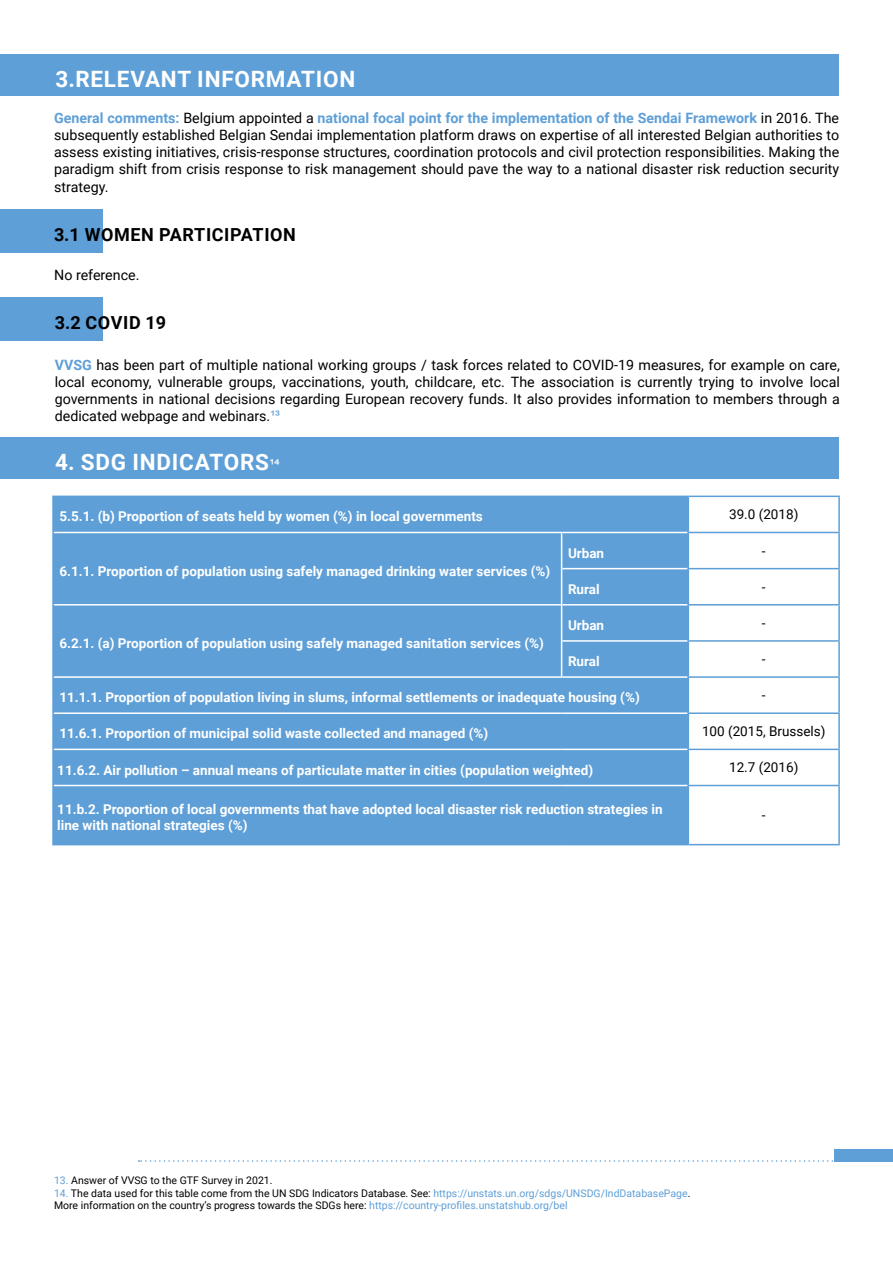
<style>
.page{position:relative;width:893px;height:1263px;background:#fff}
.page>*{position:absolute;margin:0;border:0;box-sizing:border-box;transform-origin:0 0}
.t1{font:700 22.5px "Roboto";letter-spacing:.035em;color:#fff}
.t2{font:700 18px "Roboto";letter-spacing:.035em;color:#000}
.t3{font:14.25px/17.1px "Roboto";color:#000;text-align:justify}
.t4{font:700 13.5px/16.2px "Roboto";color:#fff}
.t5{font:13.5px "Roboto";color:#000}
.t6{font:10.5px/12.6px "Roboto";color:#000}
.s1{font-weight:700;color:#5e9fd7}
.s2{font-family:"Arial";color:#5e9fd7}
.s3{font-family:"Arial";font-weight:400;font-size:15px}
.s4{color:#5e9fd7}
</style>
<div class="page">
<svg style="left:139px;top:1160px;width:696px;height:2px"></svg>
<div style="left:835px;top:1149px;width:58px;height:13px;background:#5e9fd7"></div>
<div style="left:0;top:438px;width:839px;height:41px;background:#5e9fd7"></div>
<div style="left:54px;top:497px;width:634px;height:347px;background:#5e9fd7"></div>
<hr style="left:562px;top:532px;width:126px;height:1px;background:#fff">
<hr style="left:562px;top:568px;width:126px;height:1px;background:#fff">
<hr style="left:54px;top:604px;width:507px;height:1px;background:#fff">
<hr style="left:562px;top:604px;width:126px;height:1px;background:#fff">
<hr style="left:562px;top:640px;width:126px;height:2px;background:#fff">
<hr style="left:562px;top:676px;width:126px;height:2px;background:#fff">
<hr style="left:54px;top:712px;width:508px;height:2px;background:#fff">
<hr style="left:562px;top:712px;width:126px;height:2px;background:#fff">
<hr style="left:54px;top:749px;width:508px;height:1px;background:#fff">
<hr style="left:562px;top:749px;width:126px;height:1px;background:#fff">
<hr style="left:54px;top:785px;width:508px;height:1px;background:#fff">
<hr style="left:562px;top:785px;width:126px;height:1px;background:#fff">
<hr style="left:54px;top:532px;width:508px;height:1px;background:#fff">
<hr style="left:561px;top:533px;width:1px;height:36px;background:#fff">
<hr style="left:561px;top:569px;width:1px;height:36px;background:#fff">
<hr style="left:561px;top:605px;width:1px;height:36px;background:#fff">
<hr style="left:561px;top:641px;width:1px;height:35px;background:#fff">
<hr style="left:54px;top:676px;width:508px;height:2px;background:#fff">
<hr style="left:52px;top:496px;width:510px;height:1px;background:#5e9fd7">
<hr style="left:52px;top:497px;width:2px;height:35px;background:#5e9fd7">
<hr style="left:562px;top:496px;width:126px;height:1px;background:#5e9fd7">
<hr style="left:52px;top:532px;width:2px;height:37px;background:#5e9fd7">
<hr style="left:52px;top:569px;width:2px;height:36px;background:#5e9fd7">
<hr style="left:52px;top:605px;width:2px;height:36px;background:#5e9fd7">
<hr style="left:52px;top:641px;width:2px;height:36px;background:#5e9fd7">
<hr style="left:52px;top:677px;width:2px;height:36px;background:#5e9fd7">
<hr style="left:52px;top:713px;width:2px;height:36px;background:#5e9fd7">
<hr style="left:52px;top:749px;width:2px;height:36px;background:#5e9fd7">
<hr style="left:52px;top:785px;width:2px;height:59px;background:#5e9fd7">
<hr style="left:52px;top:844px;width:510px;height:1px;background:#5e9fd7">
<hr style="left:562px;top:844px;width:126px;height:1px;background:#5e9fd7">
<hr style="left:688px;top:496px;width:152px;height:1px;background:#5e9fd7">
<hr style="left:688px;top:497px;width:1px;height:35px;background:#5e9fd7">
<hr style="left:838px;top:497px;width:2px;height:35px;background:#5e9fd7">
<hr style="left:688px;top:642px;width:1px;height:34px;background:#5e9fd7">
<hr style="left:838px;top:642px;width:2px;height:34px;background:#5e9fd7">
<hr style="left:688px;top:786px;width:1px;height:58px;background:#5e9fd7">
<hr style="left:838px;top:786px;width:2px;height:58px;background:#5e9fd7">
<hr style="left:688px;top:844px;width:152px;height:1px;background:#5e9fd7">
<hr style="left:688px;top:532px;width:152px;height:1px;background:#5e9fd7">
<hr style="left:688px;top:533px;width:1px;height:35px;background:#5e9fd7">
<hr style="left:838px;top:533px;width:2px;height:35px;background:#5e9fd7">
<hr style="left:688px;top:605px;width:1px;height:35px;background:#5e9fd7">
<hr style="left:838px;top:605px;width:2px;height:35px;background:#5e9fd7">
<hr style="left:688px;top:640px;width:152px;height:2px;background:#5e9fd7">
<hr style="left:688px;top:568px;width:152px;height:1px;background:#5e9fd7">
<hr style="left:688px;top:569px;width:1px;height:35px;background:#5e9fd7">
<hr style="left:838px;top:569px;width:2px;height:35px;background:#5e9fd7">
<hr style="left:688px;top:604px;width:152px;height:1px;background:#5e9fd7">
<hr style="left:688px;top:676px;width:152px;height:2px;background:#5e9fd7">
<hr style="left:688px;top:678px;width:1px;height:34px;background:#5e9fd7">
<hr style="left:838px;top:678px;width:2px;height:34px;background:#5e9fd7">
<hr style="left:688px;top:750px;width:1px;height:35px;background:#5e9fd7">
<hr style="left:838px;top:750px;width:2px;height:35px;background:#5e9fd7">
<hr style="left:688px;top:785px;width:152px;height:1px;background:#5e9fd7">
<hr style="left:688px;top:712px;width:152px;height:2px;background:#5e9fd7">
<hr style="left:688px;top:714px;width:1px;height:35px;background:#5e9fd7">
<hr style="left:838px;top:714px;width:2px;height:35px;background:#5e9fd7">
<hr style="left:688px;top:749px;width:152px;height:1px;background:#5e9fd7">
<div style="left:0;top:54px;width:839px;height:41px;background:#5e9fd7"></div>
<div style="left:0;top:209px;width:102px;height:44px;background:#5e9fd7"></div>
<div style="left:1px;top:297px;width:102px;height:44px;background:#5e9fd7"></div>
<h1 class="t1" style="left:55px;top:63px;width:301px">3.RELEVANT INFORMATION</h1>
<p class="t3" style="left:54px;top:109px;width:786px"><span class="s1">General comments:</span> Belgium appointed a <span class="s1">national focal point for the implementation of the Sendai Framework</span> in 2016. The subsequently established Belgian Sendai implementation platform draws on expertise of all interested Belgian authorities to assess existing initiatives, crisis-response structures, coordination protocols and civil protection responsibilities. Making the paradigm shift from crisis response to risk management should pave the way to a national disaster risk reduction security strategy.</p>
<p class="t2" style="left:54px;top:222px;width:243px">3.1 WOMEN PARTICIPATION</p>
<p class="t3" style="left:54px;top:266px;width:87px">No reference.</p>
<p class="t2" style="left:55px;top:310px;width:113px">3.2 COVID 19</p>
<p class="t3" style="left:55px;top:355px;width:787px"><span class="s1">VVSG</span> has been part of multiple national working groups / task forces related to COVID-19 measures, for example on care, local economy, vulnerable groups, vaccinations, youth, childcare, etc. The association is currently trying to involve local governments in national decisions regarding European recovery funds. It also provides information to members through a dedicated webpage and webinars.<span class="s2">¹³</span></p>
<h1 class="t1" style="left:55px;top:446px;width:226px">4. SDG INDICATORS<span class="s3">¹⁴</span></h1>
<p class="t4" style="left:59px;top:508px;width:425px">5.5.1. (b) Proportion of seats held by women (%) in local governments</p>
<p class="t5" style="left:729px;top:505px;width:71px">39.0 (2018)</p>
<p class="t4" style="left:59px;top:562px;width:492px">6.1.1. Proportion of population using safely managed drinking water services (%)</p>
<p class="t4" style="left:568px;top:544px;width:38px">Urban</p>
<p class="t5" style="left:762px;top:541px;width:5px">-</p>
<p class="t4" style="left:568px;top:580px;width:33px">Rural</p>
<p class="t5" style="left:762px;top:577px;width:5px">-</p>
<p class="t4" style="left:568px;top:616px;width:38px">Urban</p>
<p class="t5" style="left:762px;top:614px;width:5px">-</p>
<p class="t4" style="left:568px;top:653px;width:33px">Rural</p>
<p class="t5" style="left:762px;top:650px;width:5px">-</p>
<p class="t4" style="left:59px;top:689px;width:582px">11.1.1. Proportion of population living in slums, informal settlements or inadequate housing (%)</p>
<p class="t5" style="left:762px;top:686px;width:5px">-</p>
<p class="t4" style="left:59px;top:725px;width:430px">11.6.1. Proportion of municipal solid waste collected and managed (%)</p>
<p class="t5" style="left:702px;top:722px;width:125px">100 (2015, Brussels)</p>
<p class="t4" style="left:57px;top:761px;width:537px">11.6.2. Air pollution – annual means of particulate matter in cities (population weighted)</p>
<p class="t5" style="left:729px;top:758px;width:71px">12.7 (2016)</p>
<p class="t4" style="left:57px;top:801px;width:607px">11.b.2. Proportion of local governments that have adopted local disaster risk reduction strategies in line with national strategies (%)</p>
<p class="t5" style="left:762px;top:806px;width:5px">-</p>
<p class="t4" style="left:59px;top:635px;width:486px">6.2.1. (a) Proportion of population using safely managed sanitation services (%)</p>
<p class="t6" style="left:54px;top:1173px;width:220px"><span class="s4">13.</span> Answer of VVSG to the GTF Survey in 2021.</p>
<p class="t6" style="left:54px;top:1186px;width:638px"><span class="s4">14.</span> The data used for this table come from the UN SDG Indicators Database. See: <span class="s4">https://unstats.un.org/sdgs/UNSDG/IndDatabasePage</span>.<br>More information on the country’s progress towards the SDGs here: <span class="s4">https://country-profiles.unstatshub.org/bel</span></p>
</div>
